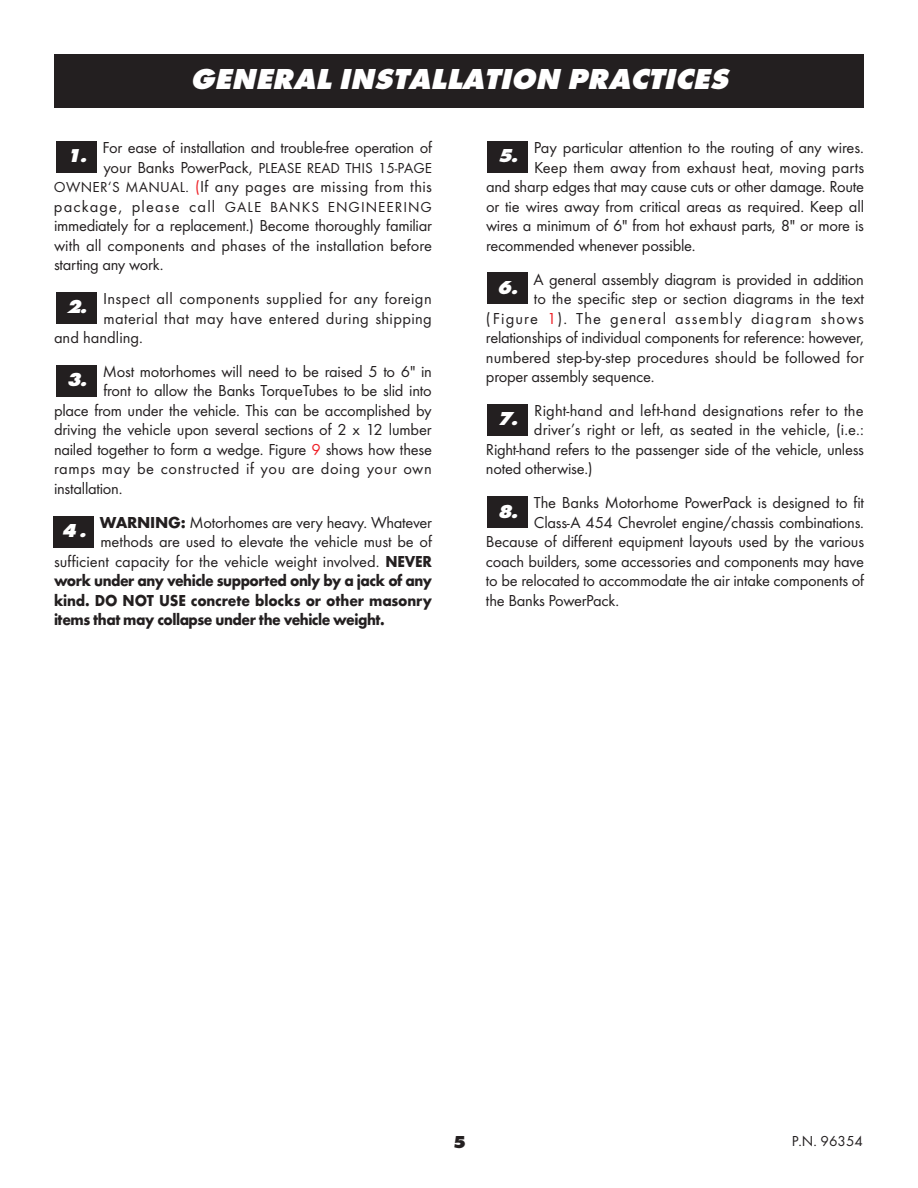
<style>
.page{position:relative;width:918px;height:1188px;background:#fff}
.page>*{position:absolute;margin:0;border:0;box-sizing:border-box;transform-origin:0 0}
.t1{font:italic 800 30px "Futura T";color:#fff}
.t2{font:italic 800 19.5px "Futura T";color:#fff}
.t3{font:800 18px "Futura T";color:#231f20}
.t4{font:16.5px/19.5px "Futura T";letter-spacing:-.015em;color:#231f20;text-align:justify}
.t5{font:16.5px "Futura T";letter-spacing:.02em;color:#231f20}
.t6{font:700 16.5px "Futura T";letter-spacing:-.03em;color:#231f20;scale:.92 1}
.t7{font:16.5px "Futura T";letter-spacing:.005em;color:#231f20}
.t8{font:16.5px "Futura T";letter-spacing:.01em;color:#231f20}
.t9{font:16.5px "Futura T";letter-spacing:.035em;color:#231f20}
.t10{font:700 16.5px "Futura T";letter-spacing:-.01em;color:#231f20;scale:.92 1}
.t11{font:16.5px "Futura T";letter-spacing:.07em;color:#231f20}
.t12{font:15px "Futura T";color:#231f20}
.t13{font:15px "Futura T";letter-spacing:.07em;color:#231f20}
.s1{font-size:16.5px}
.s2{font-size:15px}
.s3{color:#ee1e24}
.s4{font-weight:700}
</style>
<div class="page">
<div style="left:54px;top:54px;width:810px;height:54px;background:#231f20"></div>
<div style="left:488px;top:496px;width:40px;height:32px;background:#231f20"></div>
<div style="left:488px;top:404px;width:40px;height:31px;background:#231f20"></div>
<div style="left:487px;top:272px;width:41px;height:32px;background:#231f20"></div>
<div style="left:488px;top:141px;width:40px;height:32px;background:#231f20"></div>
<div style="left:54px;top:516px;width:40px;height:31px;background:#231f20"></div>
<div style="left:57px;top:365px;width:40px;height:31px;background:#231f20"></div>
<div style="left:57px;top:292px;width:40px;height:32px;background:#231f20"></div>
<div style="left:56px;top:141px;width:41px;height:32px;background:#231f20"></div>
<h1 class="t1" style="left:190px;top:61px;width:544px">GENERAL INSTALLATION PRACTICES</h1>
<p class="t4" style="left:103px;top:138px;width:331px">For ease of installation and trouble-free operation of</p>
<p class="t12" style="left:104px;top:159px;width:330px"><span class="s1">your Banks PowerPack,</span> PLEASE READ THIS 15-PAGE</p>
<p class="t5" style="left:54px;top:177px;width:379px"><span class="s2">OWNER‘S MANUAL.</span> <span class="s3">(</span>If any pages are missing from this</p>
<p class="t13" style="left:54px;top:198px;width:379px"><span class="s1">package, please call</span> GALE BANKS ENGINEERING</p>
<p class="t4" style="left:54px;top:216px;width:380px">immediately for a replacement.) Become thoroughly familiar with all components and phases of the installation before starting any work.</p>
<p class="t5" style="left:103px;top:289px;width:330px">Inspect all components supplied for any foreign</p>
<p class="t5" style="left:104px;top:308px;width:330px">material that may have entered during shipping</p>
<p class="t4" style="left:54px;top:328px;width:90px">and handling.</p>
<p class="t4" style="left:103px;top:361px;width:331px">Most motorhomes will need to be raised 5 to 6" in</p>
<p class="t4" style="left:104px;top:381px;width:330px">front to allow the Banks TorqueTubes to be slid into</p>
<p class="t4" style="left:54px;top:400px;width:379px">place from under the vehicle. This can be accomplished by</p>
<p class="t4" style="left:54px;top:420px;width:379px">driving the vehicle upon several sections of 2 x 12 lumber</p>
<p class="t4" style="left:54px;top:439px;width:379px">nailed together to form a wedge. Figure <span class="s3">9</span> shows how these</p>
<p class="t9" style="left:54px;top:459px;width:379px">ramps may be constructed if you are doing your own</p>
<p class="t4" style="left:54px;top:478px;width:70px">installation.</p>
<p class="t4" style="left:100px;top:512px;width:334px"><span class="s4">WARNING:</span> Motorhomes are very heavy. Whatever</p>
<p class="t4" style="left:100px;top:532px;width:333px">methods are used to elevate the vehicle must be of</p>
<p class="t4" style="left:54px;top:551px;width:380px">sufficient capacity for the vehicle weight involved. <span class="s4">NEVER</span></p>
<p class="t6" style="left:54px;top:571px;width:412px">work under any vehicle supported only by a jack of any</p>
<p class="t10" style="left:54px;top:590px;width:412px">kind. DO NOT USE concrete blocks or other masonry</p>
<p class="t6" style="left:54px;top:610px;width:361px">items that may collapse under the vehicle weight.</p>
<p class="t2" style="left:67px;top:144px;width:24px">1.</p>
<p class="t2" style="left:67px;top:295px;width:24px">2.</p>
<p class="t2" style="left:67px;top:368px;width:24px">3.</p>
<p class="t2" style="left:62px;top:519px;width:29px">4 .</p>
<p class="t4" style="left:534px;top:138px;width:331px">Pay particular attention to the routing of any wires.</p>
<p class="t7" style="left:534px;top:157px;width:332px">Keep them away from exhaust heat, moving parts</p>
<p class="t4" style="left:486px;top:177px;width:379px">and sharp edges that may cause cuts or other damage. Route</p>
<p class="t4" style="left:486px;top:196px;width:380px">or tie wires away from critical areas as required. Keep all</p>
<p class="t4" style="left:486px;top:216px;width:379px">wires a minimum of 6" from hot exhaust parts, 8" or more is</p>
<p class="t4" style="left:486px;top:235px;width:211px">recommended whenever possible.</p>
<p class="t4" style="left:534px;top:269px;width:332px">A general assembly diagram is provided in addition</p>
<p class="t4" style="left:534px;top:289px;width:332px">to the specific step or section diagrams in the text</p>
<p class="t11" style="left:486px;top:308px;width:380px">(Figure <span class="s3">1</span>). The general assembly diagram shows</p>
<p class="t4" style="left:486px;top:328px;width:379px">relationships of individual components for reference: however,</p>
<p class="t4" style="left:486px;top:347px;width:379px">numbered step-by-step procedures should be followed for</p>
<p class="t4" style="left:486px;top:367px;width:170px">proper assembly sequence.</p>
<p class="t8" style="left:534px;top:401px;width:331px">Right-hand and left-hand designations refer to the</p>
<p class="t7" style="left:534px;top:420px;width:331px">driver’s right or left, as seated in the vehicle, (i.e.:</p>
<p class="t4" style="left:486px;top:439px;width:379px">Right-hand refers to the passenger side of the vehicle, unless</p>
<p class="t4" style="left:486px;top:459px;width:108px">noted otherwise.)</p>
<p class="t4" style="left:534px;top:493px;width:332px">The Banks Motorhome PowerPack is designed to fit</p>
<p class="t4" style="left:534px;top:512px;width:332px">Class-A 454 Chevrolet engine/chassis combinations.</p>
<p class="t4" style="left:486px;top:532px;width:380px">Because of different equipment layouts used by the various</p>
<p class="t4" style="left:486px;top:551px;width:379px">coach builders, some accessories and components may have</p>
<p class="t4" style="left:486px;top:571px;width:379px">to be relocated to accommodate the air intake components of</p>
<p class="t4" style="left:486px;top:590px;width:135px">the Banks PowerPack.</p>
<p class="t2" style="left:498px;top:144px;width:24px">5.</p>
<p class="t2" style="left:498px;top:276px;width:24px">6.</p>
<p class="t2" style="left:498px;top:407px;width:24px">7.</p>
<p class="t2" style="left:498px;top:500px;width:24px">8.</p>
<p class="t3" style="left:453px;top:1131px;width:14px">5</p>
<p class="t12" style="left:792px;top:1132px;width:73px">P.N. 96354</p>
</div>
